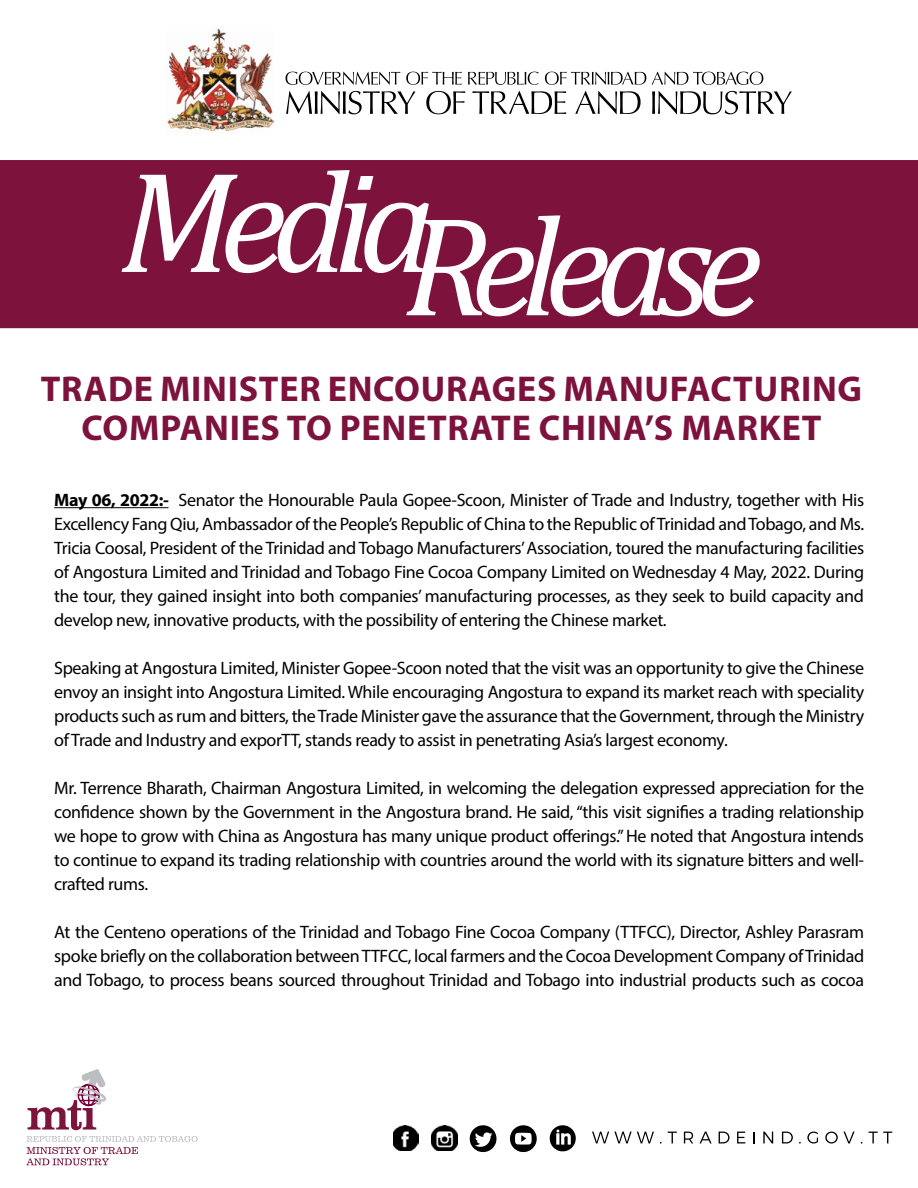
<style>
.page{position:relative;width:918px;height:1188px;background:#fff}
.page>*{position:absolute;margin:0;border:0;box-sizing:border-box;transform-origin:0 0}
.t1{font:italic 142.95px "Cambria";letter-spacing:-.1em;color:#fff}
.t2{font:700 36px/39px "Myriad Pro";letter-spacing:.02em;color:#7d123d;text-align:center}
.t3{font:18px/24px "Myriad Pro";letter-spacing:-.02em;color:#000;text-align:justify}
.s1{font-weight:700}
</style>
<div class="page">
<svg style="left:26px;top:1136px;width:172px;height:29px"></svg>
<svg style="left:28px;top:1069px;width:78px;height:61px"></svg>
<img style="left:393px;top:1125px;width:25px;height:26px">
<img style="left:431px;top:1125px;width:27px;height:26px">
<svg style="left:550px;top:1125px;width:26px;height:26px"></svg>
<svg style="left:510px;top:1125px;width:27px;height:27px"></svg>
<svg style="left:470px;top:1125px;width:26px;height:27px"></svg>
<svg style="left:592px;top:1132px;width:62px;height:11px"></svg>
<svg style="left:668px;top:1132px;width:9px;height:11px"></svg>
<svg style="left:684px;top:1132px;width:9px;height:11px"></svg>
<svg style="left:700px;top:1132px;width:12px;height:11px"></svg>
<svg style="left:719px;top:1132px;width:11px;height:11px"></svg>
<svg style="left:737px;top:1132px;width:8px;height:11px"></svg>
<svg style="left:753px;top:1132px;width:2px;height:11px"></svg>
<svg style="left:763px;top:1132px;width:10px;height:11px"></svg>
<svg style="left:782px;top:1132px;width:11px;height:11px"></svg>
<svg style="left:807px;top:1132px;width:11px;height:12px"></svg>
<svg style="left:825px;top:1132px;width:30px;height:12px"></svg>
<svg style="left:869px;top:1132px;width:23px;height:11px"></svg>
<img style="left:167px;top:28px;width:107px;height:103px">
<svg style="left:286px;top:72px;width:477px;height:13px"></svg>
<svg style="left:286px;top:91px;width:506px;height:23px"></svg>
<hr style="left:54px;top:507px;width:114px;height:1px;background:#000">
<div style="left:0;top:160px;width:918px;height:169px;background:#7d123d"></div>
<h1 class="t1" style="left:119px;top:166px;width:645px"><sup>Media</sup>Release</h1>
<h2 class="t2" style="left:41px;top:368px;width:823px">TRADE MINISTER ENCOURAGES MANUFACTURING<br>COMPANIES TO PENETRATE CHINA’S MARKET</h2>
<p class="t3" style="left:54px;top:488px;width:812px"><span class="s1">MAY 06, 2022:-</span> Senator the Honourable Paula Gopee-Scoon, Minister of Trade and Industry, together with His Excellency Fang Qiu, Ambassador of the People’s Republic of China to the Republic of Trinidad and Tobago, and Ms.<br>Tricia Coosal, President of the Trinidad and Tobago Manufacturers’ Association, toured the manufacturing facilities of Angostura Limited and Trinidad and Tobago Fine Cocoa Company Limited on Wednesday 4 May, 2022. During the tour, they gained insight into both companies’ manufacturing processes, as they seek to build capacity and develop new, innovative products, with the possibility of entering the Chinese market.</p>
<p class="t3" style="left:54px;top:656px;width:812px">Speaking at Angostura Limited, Minister Gopee-Scoon noted that the visit was an opportunity to give the Chinese envoy an insight into Angostura Limited. While encouraging Angostura to expand its market reach with speciality products such as rum and bitters, the Trade Minister gave the assurance that the Government, through the Ministry of Trade and Industry and exporTT, stands ready to assist in penetrating Asia’s largest economy.</p>
<p class="t3" style="left:54px;top:776px;width:812px">Mr. Terrence Bharath, Chairman Angostura Limited, in welcoming the delegation expressed appreciation for the confidence shown by the Government in the Angostura brand. He said, “this visit signifies a trading relationship we hope to grow with China as Angostura has many unique product offerings.” He noted that Angostura intends to continue to expand its trading relationship with countries around the world with its signature bitters and well&shy;crafted rums.</p>
<p class="t3" style="left:54px;top:920px;width:812px">At the Centeno operations of the Trinidad and Tobago Fine Cocoa Company (TTFCC), Director, Ashley Parasram spoke briefly on the collaboration between TTFCC, local farmers and the Cocoa Development Company of Trinidad and Tobago, to process beans sourced throughout Trinidad and Tobago into industrial products such as cocoa</p>
</div>
